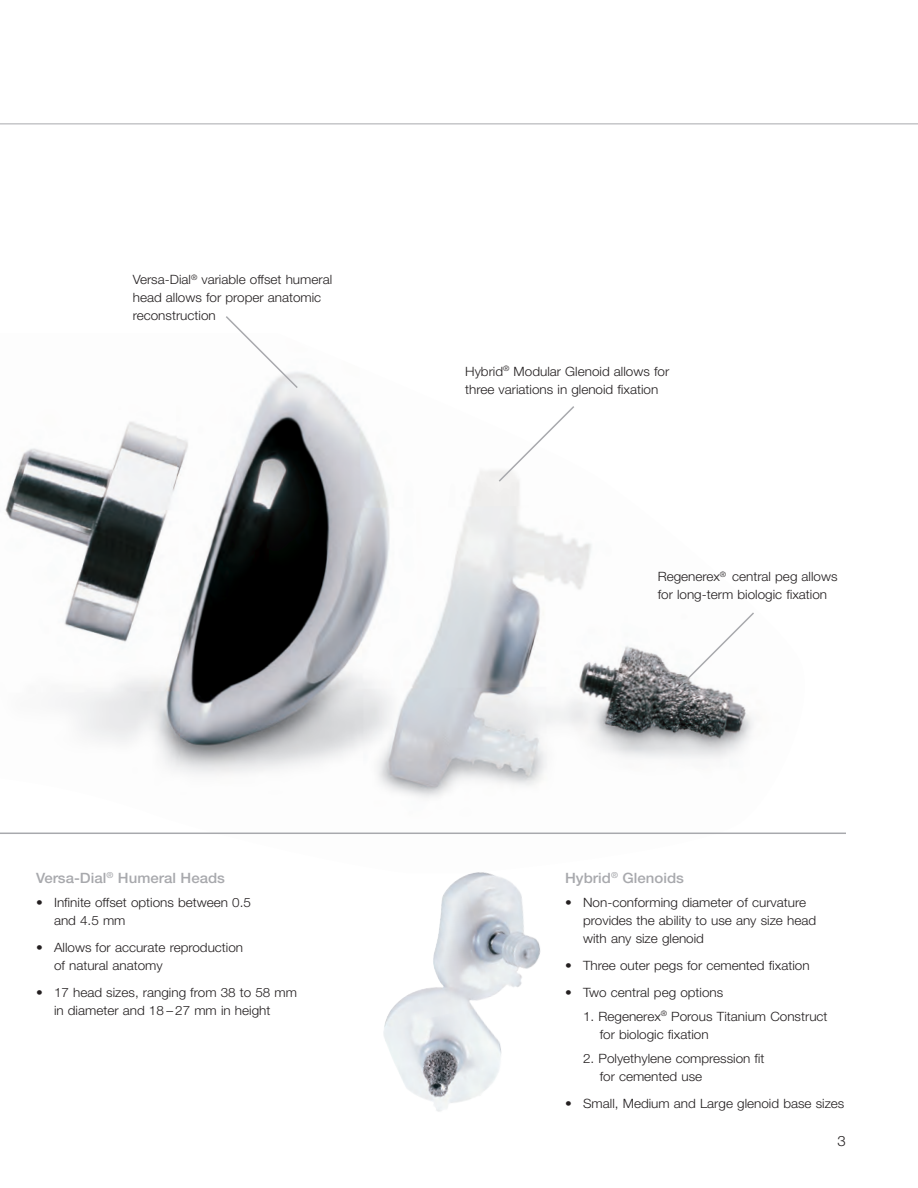
<style>
.page{position:relative;width:918px;height:1188px;background:#fff}
.page>*{position:absolute;margin:0;border:0;box-sizing:border-box;transform-origin:0 0}
.Subheading{font:500 14.25px "Helvetica Neue LT Std";color:#a8a9ad;scale:1.05 1}
.t1{font:300 14.25px "Helvetica Neue LT Std";color:#231f20;scale:1.05 1}
.Callout_text_bullets{font:300 12.9px "Helvetica Neue LT Std";color:#231f20;scale:1.05 1}
.Callout_text{font:300 12.9px/18px "Helvetica Neue LT Std";color:#231f20;scale:1.05 1}
</style>
<div class="page">
<hr style="left:0;top:124px;width:918px;height:1px;background:#a8a9ad">
<img style="left:0;top:372px;width:820px;height:461px">
<img style="left:383px;top:872px;width:158px;height:240px">
<svg style="left:224px;top:316px;width:75px;height:74px"></svg>
<svg style="left:497px;top:404px;width:79px;height:79px"></svg>
<svg style="left:677px;top:611px;width:79px;height:79px"></svg>
<hr style="left:0;top:833px;width:846px;height:1px;background:#a8a9ad">
<p class="Callout_text" style="left:133px;top:270px;width:191px">Versa-Dial<sup>®</sup> variable offset humeral head allows for proper anatomic reconstruction</p>
<p class="Subheading" style="left:36px;top:869px;width:182px">Versa-Dial<sup>®</sup> Humeral Heads</p>
<p class="Callout_text_bullets" style="left:36px;top:894px;width:206px">• Infinite offset options between 0.5</p>
<p class="Callout_text_bullets" style="left:54px;top:912px;width:70px">and 4.5 mm</p>
<p class="Callout_text_bullets" style="left:36px;top:939px;width:199px">• Allows for accurate reproduction</p>
<p class="Callout_text_bullets" style="left:54px;top:957px;width:105px">of natural anatomy</p>
<p class="Callout_text_bullets" style="left:36px;top:984px;width:250px">• 17 head sizes, ranging from 38 to 58 mm</p>
<p class="Callout_text_bullets" style="left:54px;top:1002px;width:208px">in diameter and 18 – 27 mm in height</p>
<p class="Callout_text" style="left:465px;top:362px;width:196px">Hybrid<sup>®</sup> Modular Glenoid allows for three variations in glenoid fixation</p>
<p class="Callout_text" style="left:658px;top:567px;width:173px">Regenerex<sup>®</sup> central peg allows for long-term biologic fixation</p>
<p class="Subheading" style="left:565px;top:869px;width:115px">Hybrid<sup>®</sup> Glenoids</p>
<p class="Callout_text_bullets" style="left:565px;top:894px;width:231px">• Non-conforming diameter of curvature</p>
<p class="Callout_text_bullets" style="left:583px;top:912px;width:223px">provides the ability to use any size head</p>
<p class="Callout_text_bullets" style="left:583px;top:930px;width:117px">with any size glenoid</p>
<p class="Callout_text_bullets" style="left:565px;top:957px;width:234px">• Three outer pegs for cemented fixation</p>
<p class="Callout_text_bullets" style="left:565px;top:984px;width:152px">• Two central peg options</p>
<p class="Callout_text_bullets" style="left:583px;top:1008px;width:234px">1. Regenerex<sup>®</sup> Porous Titanium Construct</p>
<p class="Callout_text_bullets" style="left:600px;top:1026px;width:105px">for biologic fixation</p>
<p class="Callout_text_bullets" style="left:583px;top:1050px;width:174px">2. Polyethylene compression fit</p>
<p class="Callout_text_bullets" style="left:600px;top:1068px;width:99px">for cemented use</p>
<p class="Callout_text_bullets" style="left:565px;top:1095px;width:268px">• Small, Medium and Large glenoid base sizes</p>
<p class="t1" style="left:838px;top:1132px;width:9px">3</p>
</div>
